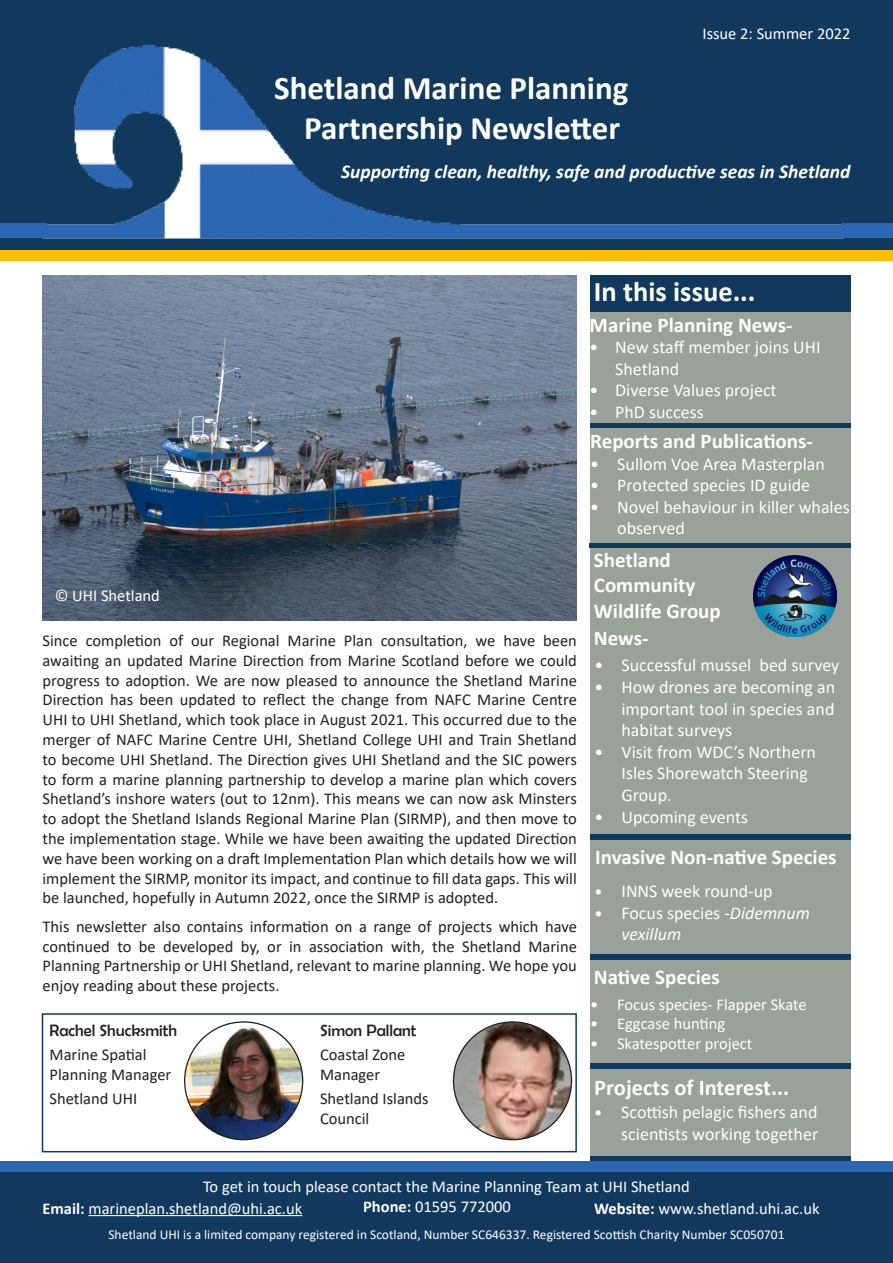
<style>
.page{position:relative;width:893px;height:1263px;background:#fff}
.page>*{position:absolute;margin:0;border:0;box-sizing:border-box;transform-origin:0 0}
.t1{font:700 33px/39.6px "Calibri";color:#fff;text-align:right}
.t2{font:700 28.5px "Calibri";color:#fff}
.t3{font:700 22.5px "Calibri";color:#fff}
.t4{font:700 21px/25.8px "Calibri";color:#fff}
.t5{font:italic 700 19.5px "Calibri";color:#fff}
.t6{font:18px/21.6px "Calibri";color:#fff}
.t7{font:italic 18px/21.6px "Calibri";color:#fff}
.t8{font:16.5px/19.8px "Calibri";color:#231f20}
.t9{font:16.5px "Calibri";color:#fff}
.t10{font:16.5px "Berlin Sans FB";color:#231f20}
.t11{font:13.5px "Calibri";color:#fff}
.s1{font-size:16.5px}
.s2{font-style:normal;font-size:16.5px}
.s3{font-style:normal}
.s4{font-weight:700}
</style>
<div class="page">
<div style="left:0;top:0;width:893px;height:250px;background:#11395e"></div>
<div style="left:0;top:1171px;width:893px;height:92px;background:#11395e"></div>
<div style="left:0;top:1161px;width:893px;height:10px;background:#2e67b1"></div>
<hr style="left:89px;top:1215px;width:213px;height:1px;background:#fff">
<img style="left:43px;top:45px;width:802px;height:194px">
<div style="left:0;top:250px;width:893px;height:10px;background:#ffbf00"></div>
<div style="left:0;top:224px;width:46px;height:14px;background:#2b67b2"></div>
<div style="left:843px;top:224px;width:50px;height:14px;background:#2b67b2"></div>
<div style="left:590px;top:311px;width:260px;height:850px;background:#99a198"></div>
<img style="left:43px;top:275px;width:534px;height:346px">
<div style="left:590px;top:275px;width:260px;height:36px;background:#11395e"></div>
<img style="left:753px;top:555px;width:84px;height:81px">
<div style="left:590px;top:835px;width:260px;height:5px;background:#11395e"></div>
<div style="left:42px;top:1013px;width:535px;height:139px;border:2px solid #11395e"></div>
<img style="left:185px;top:1022px;width:118px;height:118px;border-radius:59px">
<img style="left:453px;top:1022px;width:118px;height:118px;border-radius:59px">
<div style="left:590px;top:1063px;width:260px;height:6px;background:#11395e"></div>
<hr style="left:590px;top:1157px;width:260px;height:4px;background:#11395e">
<hr style="left:590px;top:424px;width:260px;height:4px;background:#11395e">
<hr style="left:590px;top:543px;width:261px;height:4px;background:#11395e">
<div style="left:590px;top:954px;width:260px;height:6px;background:#11395e"></div>
<h1 class="t1" style="left:274px;top:68px;width:356px">Shetland Marine Planning<br>Partnership Newsletter</h1>
<p class="t9" style="left:702px;top:22px;width:149px">Issue 2: Summer 2022</p>
<p class="t5" style="left:341px;top:158px;width:511px">Supporting clean, healthy, safe and productive seas in Shetland</p>
<p class="t2" style="left:594px;top:271px;width:163px">In this issue...</p>
<p class="t4" style="left:590px;top:311px;width:204px">Marine Planning News-</p>
<p class="t6" style="left:615px;top:336px;width:207px;text-indent:-26px">• New staff member joins UHI<br>Shetland</p>
<p class="t6" style="left:590px;top:379px;width:188px">• Diverse Values project</p>
<p class="t6" style="left:590px;top:401px;width:116px">• PhD success</p>
<p class="t9" style="left:55px;top:584px;width:107px">© UHI Shetland</p>
<p class="t8" style="left:43px;top:630px;width:536px;text-align:justify">Since completion of our Regional Marine Plan consultation, we have been awaiting an updated Marine Direction from Marine Scotland before we could progress to adoption. We are now pleased to announce the Shetland Marine Direction has been updated to reflect the change from NAFC Marine Centre UHI to UHI Shetland, which took place in August 2021. This occurred due to the merger of NAFC Marine Centre UHI, Shetland College UHI and Train Shetland to become UHI Shetland. The Direction gives UHI Shetland and the SIC powers to form a marine planning partnership to develop a marine plan which covers Shetland’s inshore waters (out to 12nm). This means we can now ask Minsters to adopt the Shetland Islands Regional Marine Plan (SIRMP), and then move to the implementation stage. While we have been awaiting the updated Direction we have been working on a draft Implementation Plan which details how we will implement the SIRMP, monitor its impact, and continue to fill data gaps. This will be launched, hopefully in Autumn 2022, once the SIRMP is adopted.</p>
<p class="t8" style="left:43px;top:916px;width:536px;text-align:justify">This newsletter also contains information on a range of projects which have continued to be developed by, or in association with, the Shetland Marine Planning Partnership or UHI Shetland, relevant to marine planning. We hope you enjoy reading about these projects.</p>
<p class="t10" style="left:50px;top:1021px;width:129px">Rachel Shucksmith</p>
<p class="t8" style="left:50px;top:1044px;width:123px">Marine Spatial<br>Planning Manager</p>
<p class="t8" style="left:50px;top:1088px;width:89px">Shetland UHI</p>
<p class="t10" style="left:320px;top:1021px;width:98px">Simon Pallant</p>
<p class="t8" style="left:320px;top:1044px;width:87px">Coastal Zone<br>Manager</p>
<p class="t8" style="left:320px;top:1088px;width:110px">Shetland Islands<br>Council</p>
<p class="t4" style="left:590px;top:428px;width:224px">Reports and Publications-</p>
<p class="t6" style="left:590px;top:452px;width:236px">• Sullom Voe Area Masterplan</p>
<p class="t6" style="left:590px;top:474px;width:221px">• Protected species ID guide</p>
<p class="t6" style="left:617px;top:496px;width:234px;text-indent:-27px">• Novel behaviour in killer whales observed</p>
<p class="t4" style="left:594px;top:547px;width:128px">Shetland<br>Community<br>Wildlife Group<br>News-</p>
<p class="t6" style="left:594px;top:654px;width:246px">• Successful mussel bed survey</p>
<p class="t6" style="left:621px;top:676px;width:215px;text-align:justify;text-indent:-27px">• How drones are becoming an important tool in species and habitat surveys</p>
<p class="t6" style="left:621px;top:740px;width:196px;text-indent:-27px">• Visit from WDC’s Northern<br>Isles Shorewatch Steering<br>Group.</p>
<p class="t6" style="left:594px;top:805px;width:155px">• Upcoming events</p>
<p class="t4" style="left:595px;top:844px;width:243px">Invasive Non-native Species</p>
<p class="t6" style="left:594px;top:880px;width:180px"><span class="s1">•</span> INNS week round-up</p>
<p class="t7" style="left:621px;top:901px;width:190px;text-indent:-27px"><span class="s2">•</span> <span class="s3">Focus species -</span>Didemnum vexillum</p>
<p class="t4" style="left:594px;top:964px;width:128px">Native Species</p>
<p class="t9" style="left:590px;top:993px;width:218px">• Focus species- Flapper Skate</p>
<p class="t9" style="left:590px;top:1012px;width:137px">• Eggcase hunting</p>
<p class="t9" style="left:590px;top:1032px;width:164px">• Skatespotter project</p>
<p class="t3" style="left:594px;top:1071px;width:196px">Projects of Interest...</p>
<p class="t6" style="left:594px;top:1101px;width:226px;text-align:right"><span class="s1">•</span> Scottish pelagic fishers and scientists working together</p>
<p class="t9" style="left:203px;top:1175px;width:488px">To get in touch please contact the Marine Planning Team at UHI Shetland</p>
<p class="t11" style="left:108px;top:1225px;width:677px">Shetland UHI is a limited company registered in Scotland, Number SC646337. Registered Scottish Charity Number SC050701</p>
<p class="t9" style="left:43px;top:1197px;width:261px"><span class="s4">Email:</span> marineplan.shetland@uhi.ac.uk</p>
<p class="t9" style="left:363px;top:1195px;width:149px"><span class="s4">Phone:</span> 01595 772000</p>
<p class="t9" style="left:594px;top:1197px;width:227px"><span class="s4">Website:</span> www.shetland.uhi.ac.uk</p>
</div>
